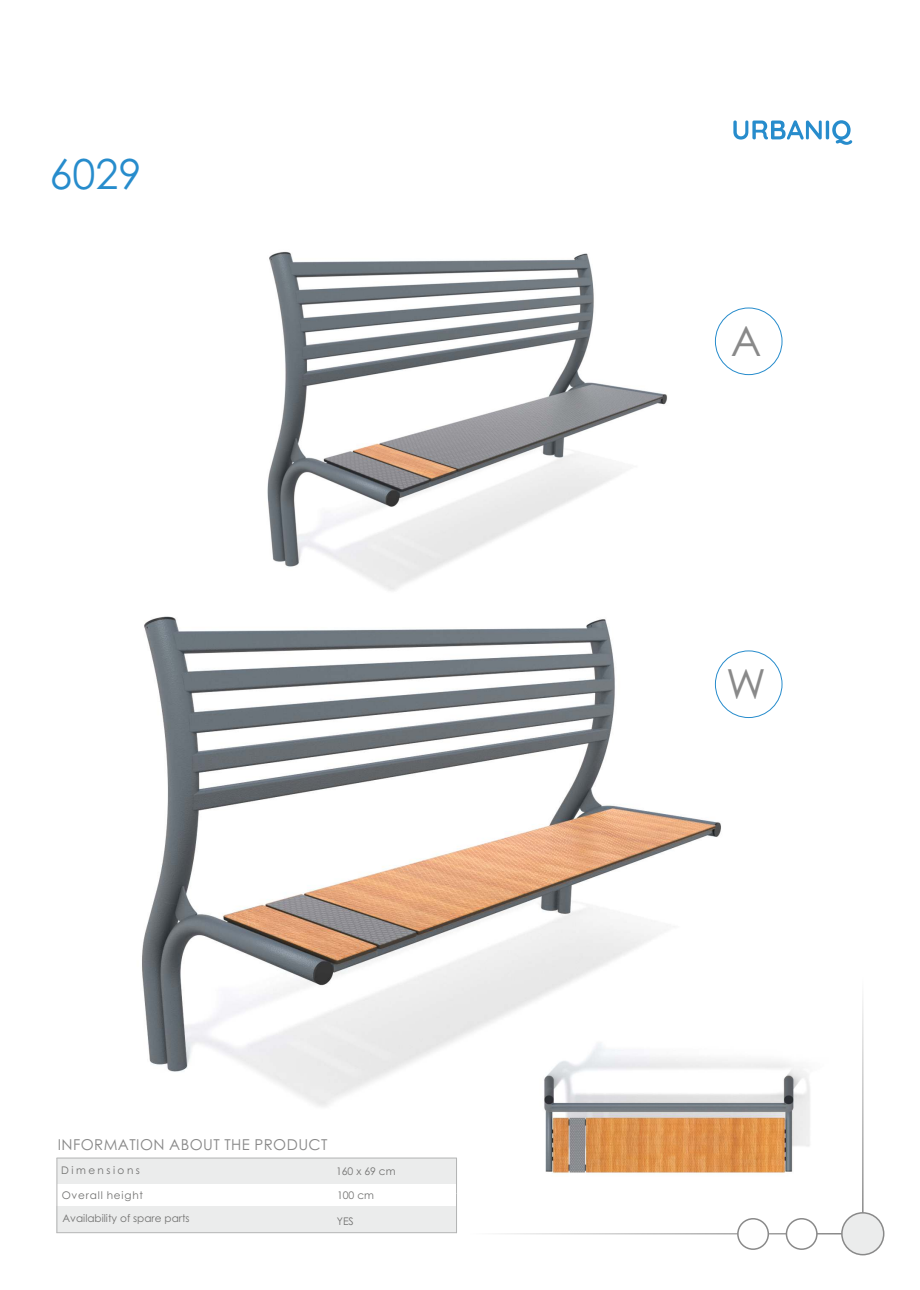
<style>
.page{position:relative;width:920px;height:1290px;background:#fff}
.page>*{position:absolute;margin:0;border:0;box-sizing:border-box;transform-origin:0 0}
.t1{font:41.4px "Century Gothic";color:#278ccc}
.t2{font:41.4px "Century Gothic";color:#898989}
.t3{font:15px "Century Gothic";letter-spacing:.03em;color:#898989}
.t4{font:10.5px/22.8px "Century Gothic";color:#727271}
.t5{font:10.5px "Century Gothic";letter-spacing:.235em;color:#727271}
</style>
<div class="page">
<img style="left:545px;top:1065px;width:265px;height:168px">
<img style="left:56px;top:616px;width:735px;height:555px">
<hr style="left:470px;top:1233px;width:372px;height:1px;background:#898989">
<div style="left:841px;top:1212px;width:43px;height:43px;background:#ebecec;border:2px solid #898989;border-radius:50%"></div>
<div style="left:737px;top:1218px;width:32px;height:32px;background:#fefefe;border:2px solid #898989;border-radius:50%"></div>
<div style="left:786px;top:1218px;width:32px;height:32px;background:#fff;border:2px solid #898989;border-radius:50%"></div>
<hr style="left:862px;top:977px;width:1px;height:236px;background:#898989">
<svg style="left:733px;top:120px;width:119px;height:25px"></svg>
<div style="left:56px;top:1206px;width:400px;height:26px;background:#ebecec"></div>
<div style="left:57px;top:1158px;width:399px;height:25px;background:#ebecec"></div>
<hr style="left:57px;top:1158px;width:1px;height:75px;background:#b2b3b3">
<hr style="left:456px;top:1193px;width:1px;height:40px;background:#b2b3b3">
<hr style="left:456px;top:1158px;width:1px;height:35px;background:#b2b3b3">
<hr style="left:57px;top:1232px;width:400px;height:1px;background:#b2b3b3">
<hr style="left:57px;top:1158px;width:400px;height:1px;background:#b2b3b3">
<div style="left:715px;top:308px;width:67px;height:67px;border:1px solid #278ccc;border-radius:50%"></div>
<div style="left:715px;top:650px;width:67px;height:68px;border:1px solid #278ccc;border-radius:50%"></div>
<img style="left:189px;top:251px;width:526px;height:370px">
<h1 class="t1" style="left:50px;top:158px;width:93px">6029</h1>
<h2 class="t3" style="left:58px;top:1138px;width:271px">INFORMATION ABOUT THE PRODUCT</h2>
<p class="t5" style="left:61px;top:1166px;width:80px">Dimensions</p>
<p class="t4" style="left:62px;top:1185px;width:129px">Overall height<br>Availability of spare parts</p>
<p class="t4" style="left:336px;top:1161px;width:61px">160 x 69 cm</p>
<p class="t4" style="left:337px;top:1184px;width:39px">100 cm</p>
<p class="t4" style="left:337px;top:1210px;width:19px">YES</p>
<h1 class="t2" style="left:731px;top:325px;width:32px">A</h1>
<h1 class="t2" style="left:726px;top:668px;width:41px">W</h1>
</div>
